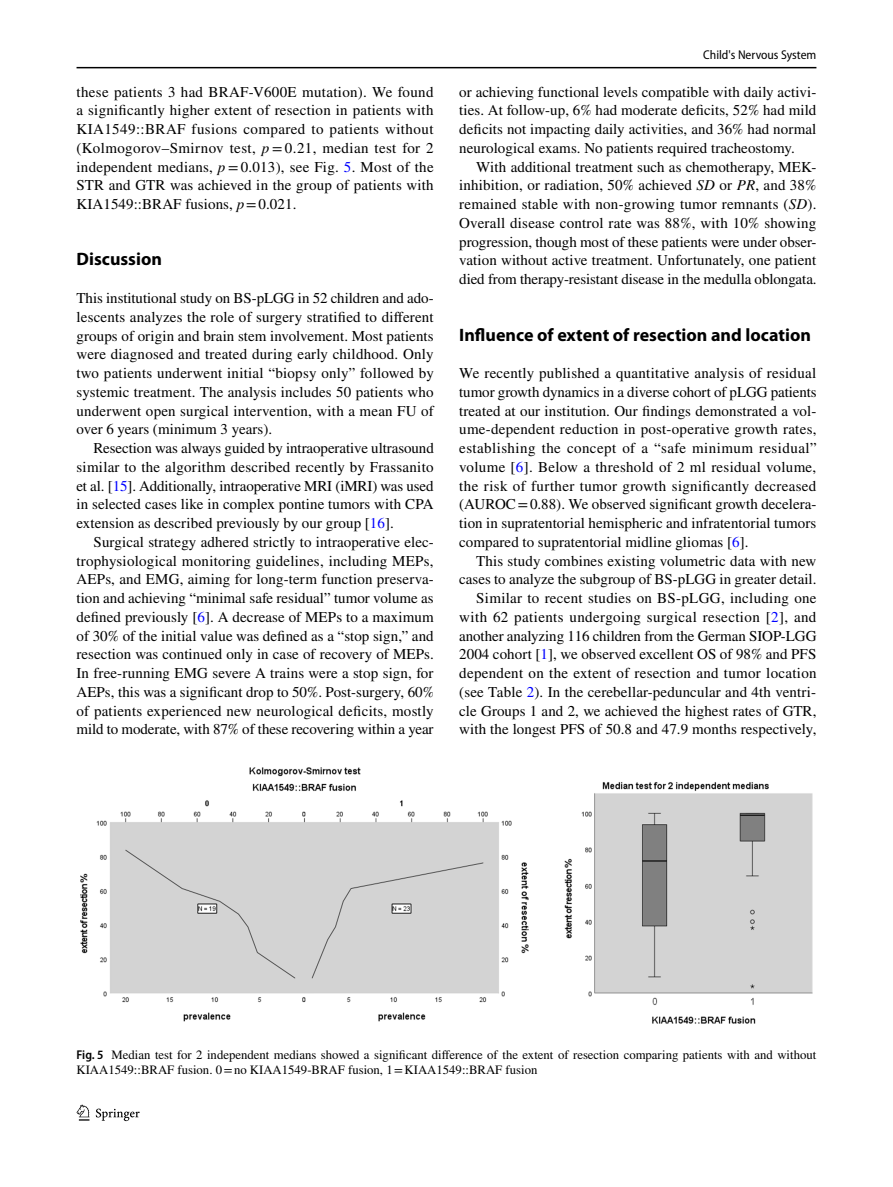
<style>
.page{position:relative;width:893px;height:1187px;background:#fff}
.page>*{position:absolute;margin:0;border:0;box-sizing:border-box;transform-origin:0 0}
.t1{font:700 18px "Myriad Pro";color:#000}
.t2{font:15px/18.8px "STIX";letter-spacing:.005em;color:#000;text-align:justify}
.t3{font:12.75px/15px "STIX";color:#000}
.t4{font:semi-condensed 12.75px "Myriad Pro";color:#000}
.s1{font-style:italic}
.s2{color:#00f}
.s3{font-family:"Myriad Pro";font-weight:600;font-stretch:semi-condensed}
</style>
<div class="page">
<hr style="left:77px;top:67px;width:739px;height:1px;background:#000">
<svg style="left:77px;top:1104px;width:12px;height:16px"></svg>
<svg style="left:96px;top:1108px;width:44px;height:12px"></svg>
<img style="left:81px;top:767px;width:731px;height:256px">
<p class="t2" style="left:77px;top:83px;width:359px">these patients 3 had BRAF-V600E mutation). We found a significantly higher extent of resection in patients with KIA1549::BRAF fusions compared to patients without (Kolmogorov–Smirnov test, <span class="s1">p</span> = 0.21, median test for 2 independent medians, <span class="s1">p</span>=0.013), see Fig. <span class="s2">5</span>. Most of the STR and GTR was achieved in the group of patients with KIA1549::BRAF fusions, <span class="s1">p</span>=0.021.</p>
<p class="t1" style="left:77px;top:248px;width:87px">Discussion</p>
<p class="t2" style="left:77px;top:289px;width:359px">This institutional study on BS-pLGG in 52 children and ado&shy;lescents analyzes the role of surgery stratified to different groups of origin and brain stem involvement. Most patients were diagnosed and treated during early childhood. Only two patients underwent initial “biopsy only” followed by systemic treatment. The analysis includes 50 patients who underwent open surgical intervention, with a mean FU of over 6 years (minimum 3 years).</p>
<p class="t2" style="left:77px;top:439px;width:359px;text-indent:17px">Resection was always guided by intraoperative ultrasound similar to the algorithm described recently by Frassanito et al. [<span class="s2">15</span>]. Additionally, intraoperative MRI (iMRI) was used in selected cases like in complex pontine tumors with CPA extension as described previously by our group [<span class="s2">16</span>].</p>
<p class="t2" style="left:77px;top:533px;width:359px;text-indent:17px">Surgical strategy adhered strictly to intraoperative elec&shy;trophysiological monitoring guidelines, including MEPs, AEPs, and EMG, aiming for long-term function preserva&shy;tion and achieving “minimal safe residual” tumor volume as defined previously [<span class="s2">6</span>]. A decrease of MEPs to a maximum of 30% of the initial value was defined as a “stop sign,” and resection was continued only in case of recovery of MEPs.<br>In free-running EMG severe A trains were a stop sign, for AEPs, this was a significant drop to 50%. Post-surgery, 60% of patients experienced new neurological deficits, mostly mild to moderate, with 87% of these recovering within a year</p>
<p class="t4" style="left:703px;top:48px;width:115px">Child's Nervous System</p>
<p class="t2" style="left:459px;top:83px;width:359px">or achieving functional levels compatible with daily activi&shy;ties. At follow-up, 6% had moderate deficits, 52% had mild deficits not impacting daily activities, and 36% had normal neurological exams. No patients required tracheostomy.</p>
<p class="t2" style="left:459px;top:158px;width:359px;text-indent:17px">With additional treatment such as chemotherapy, MEK&shy;inhibition, or radiation, 50% achieved <span class="s1">SD</span> or <span class="s1">PR</span>, and 38% remained stable with non-growing tumor remnants (<span class="s1">SD</span>).<br>Overall disease control rate was 88%, with 10% showing progression, though most of these patients were under obser&shy;vation without active treatment. Unfortunately, one patient died from therapy-resistant disease in the medulla oblongata.</p>
<p class="t1" style="left:459px;top:323px;width:353px">Influence of extent of resection and location</p>
<p class="t2" style="left:459px;top:364px;width:359px">We recently published a quantitative analysis of residual tumor growth dynamics in a diverse cohort of pLGG patients treated at our institution. Our findings demonstrated a vol&shy;ume-dependent reduction in post-operative growth rates, establishing the concept of a “safe minimum residual” volume [<span class="s2">6</span>]. Below a threshold of 2 ml residual volume, the risk of further tumor growth significantly decreased (AUROC=0.88). We observed significant growth decelera&shy;tion in supratentorial hemispheric and infratentorial tumors compared to supratentorial midline gliomas [<span class="s2">6</span>].</p>
<p class="t2" style="left:459px;top:552px;width:359px;text-align:right">This study combines existing volumetric data with new cases to analyze the subgroup of BS-pLGG in greater detail.<br>Similar to recent studies on BS-pLGG, including one with 62 patients undergoing surgical resection [<span class="s2">2</span>], and another analyzing 116 children from the German SIOP-LGG 2004 cohort [<span class="s2">1</span>], we observed excellent OS of 98% and PFS dependent on the extent of resection and tumor location (see Table <span class="s2">2</span>). In the cerebellar-peduncular and 4th ventri&shy;cle Groups 1 and 2, we achieved the highest rates of GTR, with the longest PFS of 50.8 and 47.9 months respectively,</p>
<p class="t3" style="left:77px;top:1047px;width:741px"><span class="s3">Fig. 5</span> Median test for 2 independent medians showed a significant difference of the extent of resection comparing patients with and without<br>KIAA1549::BRAF fusion. 0=no KIAA1549-BRAF fusion, 1=KIAA1549::BRAF fusion</p>
</div>
